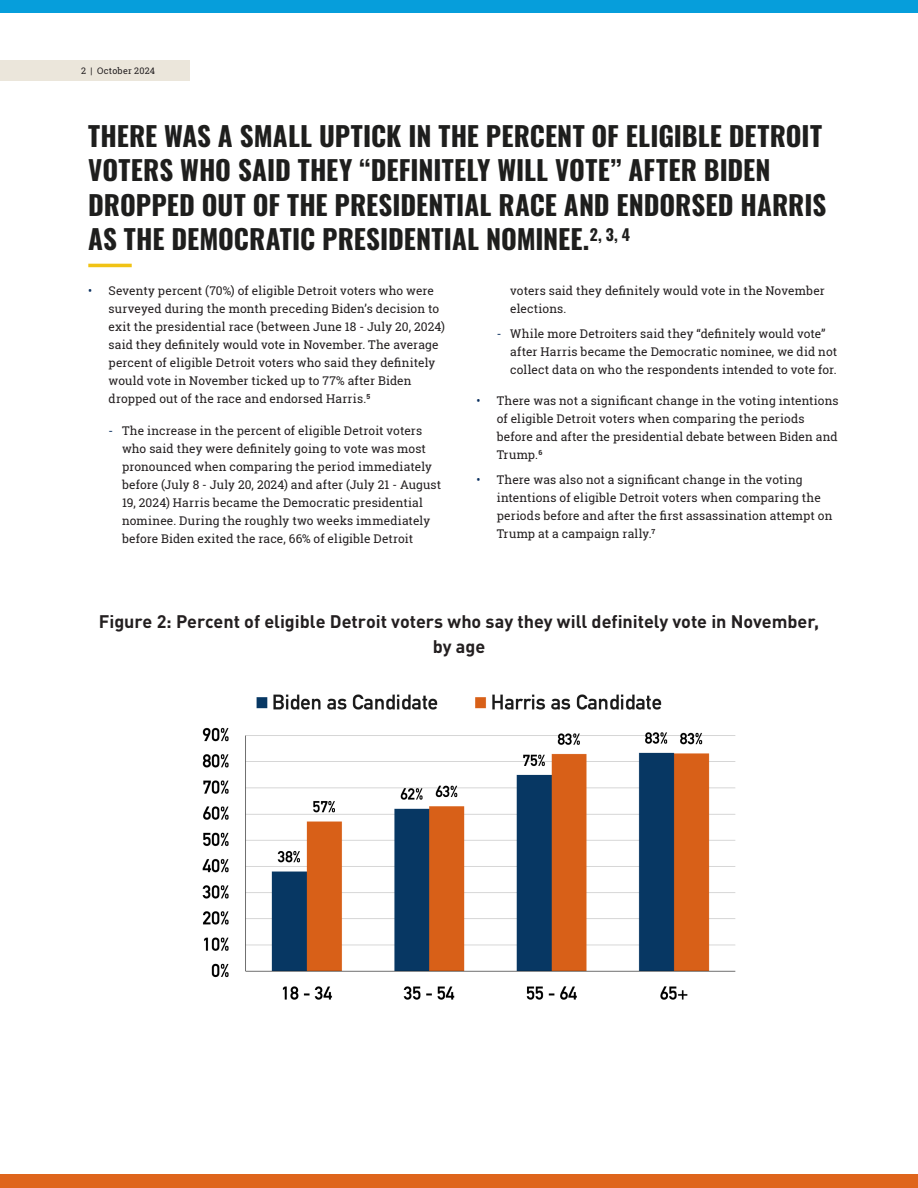
<style>
.page{position:relative;width:918px;height:1188px;background:#fff}
.page>*{position:absolute;margin:0;border:0;box-sizing:border-box;transform-origin:0 0}
.headline{font:27px/34.5px "Oswald";letter-spacing:.005em;color:#1e1e1d}
.t1{font:700 18px "DINOT";color:#231f20}
.t2{font:12px/18px "Roboto Slab";letter-spacing:.005em;color:#231f20}
.t3{font:9px "Roboto Slab";letter-spacing:.025em;color:#231f20}
.s1{color:#082e5e}
</style>
<div class="page">
<hr style="left:88px;top:264px;width:44px;height:3px;background:#f1c315">
<img style="left:202px;top:694px;width:534px;height:306px">
<div style="left:0;top:61px;width:190px;height:20px;background:#ebe6db"></div>
<div style="left:0;top:1174px;width:918px;height:14px;background:#df651c"></div>
<div style="left:0;top:0;width:918px;height:14px;background:#069edb"></div>
<p class="t3" style="left:81px;top:65px;width:76px">2 | October 2024</p>
<p class="headline" style="left:88px;top:116px;width:740px">THERE WAS A SMALL UPTICK IN THE PERCENT OF ELIGIBLE DETROIT VOTERS WHO SAID THEY “DEFINITELY WILL VOTE” AFTER BIDEN DROPPED OUT OF THE PRESIDENTIAL RACE AND ENDORSED HARRIS AS THE DEMOCRATIC PRESIDENTIAL NOMINEE.<sup>2,</sup> <sup>3,</sup> <sup>4</sup></p>
<p class="t2" style="left:109px;top:282px;width:338px;text-indent:-20px"><span class="s1">•</span> Seventy percent (70%) of eligible Detroit voters who were surveyed during the month preceding Biden’s decision to exit the presidential race (between June 18 - July 20, 2024) said they definitely would vote in November. The average percent of eligible Detroit voters who said they definitely would vote in November ticked up to 77% after Biden dropped out of the race and endorsed Harris.<sup>5</sup></p>
<p class="t2" style="left:122px;top:421px;width:321px;text-indent:-14px"><span class="s1">-</span> The increase in the percent of eligible Detroit voters who said they were definitely going to vote was most pronounced when comparing the period immediately before (July 8 - July 20, 2024) and after (July 21 - August 19, 2024) Harris became the Democratic presidential nominee. During the roughly two weeks immediately before Biden exited the race, 66% of eligible Detroit</p>
<p class="t2" style="left:510px;top:282px;width:316px">voters said they definitely would vote in the November elections.</p>
<p class="t2" style="left:510px;top:324px;width:329px;text-indent:-14px"><span class="s1">-</span> While more Detroiters said they “definitely would vote” after Harris became the Democratic nominee, we did not collect data on who the respondents intended to vote for.</p>
<p class="t2" style="left:497px;top:392px;width:344px;text-indent:-20px"><span class="s1">•</span> There was not a significant change in the voting intentions of eligible Detroit voters when comparing the periods before and after the presidential debate between Biden and Trump.<sup>6</sup></p>
<p class="t2" style="left:497px;top:471px;width:337px;text-indent:-20px"><span class="s1">•</span> There was also not a significant change in the voting intentions of eligible Detroit voters when comparing the periods before and after the first assassination attempt on Trump at a campaign rally.<sup>7</sup></p>
<p class="t1" style="left:99px;top:610px;width:722px">Figure 2: Percent of eligible Detroit voters who say they will definitely vote in November,</p>
<p class="t1" style="left:433px;top:634px;width:54px">by age</p>
</div>
